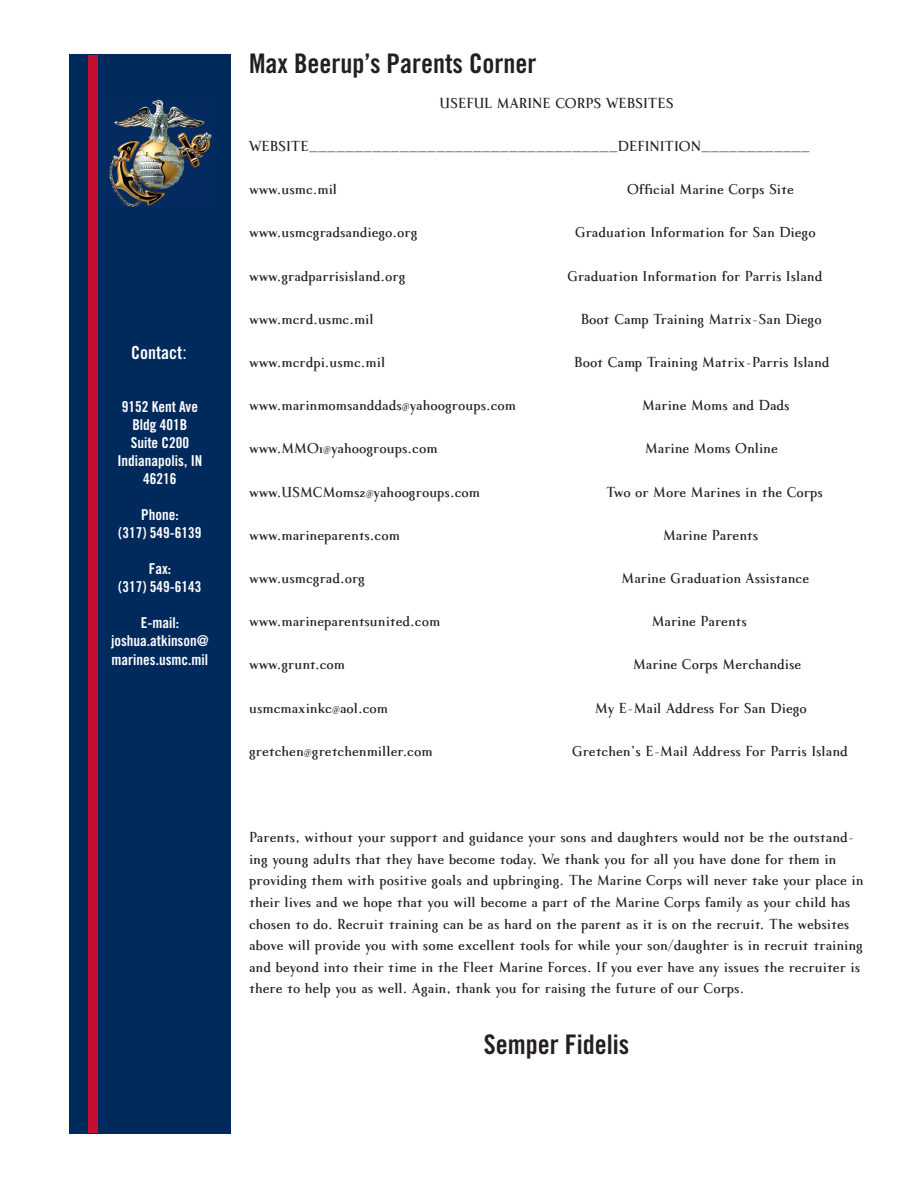
<style>
.page{position:relative;width:918px;height:1188px;background:#fff}
.page>*{position:absolute;margin:0;border:0;box-sizing:border-box;transform-origin:0 0}
.t1{font:27px "Trade Gothic LT Std Bd Cn 20";color:#231f20}
.t2{font:500 18px/21.6px "Indispose";color:#231f20}
.t3{font:18px "Trade Gothic LT Std Bd Cn 20";color:#fff}
.t4{font:15px/19.8px "Trade Gothic LT Std Bd Cn 20";color:#fff}
.s1{font-family:"Arial"}
</style>
<div class="page">
<div style="left:70px;top:54px;width:161px;height:1079px;background:#00295c"></div>
<div style="left:88px;top:55px;width:10px;height:1077px;background:#c3102f"></div>
<img style="left:109px;top:99px;width:103px;height:108px">
<p class="t3" style="left:131px;top:341px;width:57px">Contact<span class="s1">:</span></p>
<p class="t4" style="left:122px;top:396px;width:78px">9152 Kent Ave</p>
<p class="t4" style="left:132px;top:414px;width:56px">Bldg 401B</p>
<p class="t4" style="left:131px;top:432px;width:60px">Suite C200</p>
<p class="t4" style="left:117px;top:450px;width:86px">Indianapolis, IN</p>
<p class="t4" style="left:143px;top:468px;width:35px">46216</p>
<p class="t4" style="left:141px;top:504px;width:39px">Phone:</p>
<p class="t4" style="left:118px;top:522px;width:85px">(317) 549-6139</p>
<p class="t4" style="left:149px;top:558px;width:24px">Fax:</p>
<p class="t4" style="left:118px;top:576px;width:85px">(317) 549-6143</p>
<p class="t4" style="left:141px;top:612px;width:40px">E-mail:</p>
<p class="t4" style="left:111px;top:630px;width:99px">joshua.atkinson@ marines.usmc.mil</p>
<p class="t1" style="left:249px;top:47px;width:289px">Max Beerup’s Parents Corner</p>
<p class="t2" style="left:439px;top:93px;width:236px">USEFUL MARINE CORPS WEBSITES</p>
<p class="t2" style="left:249px;top:136px;width:562px">WEBSITE__________________________________DEFINITION____________</p>
<p class="t2" style="left:249px;top:180px;width:90px">www.usmc.mil</p>
<p class="t2" style="left:627px;top:180px;width:168px">Official Marine Corps Site</p>
<p class="t2" style="left:249px;top:223px;width:170px">www.usmcgradsandiego.org</p>
<p class="t2" style="left:575px;top:223px;width:242px">Graduation Information for San Diego</p>
<p class="t2" style="left:249px;top:266px;width:158px">www.gradparrisisland.org</p>
<p class="t2" style="left:567px;top:266px;width:256px">Graduation Information for Parris Island</p>
<p class="t2" style="left:249px;top:309px;width:126px">www.mcrd.usmc.mil</p>
<p class="t2" style="left:581px;top:309px;width:242px">Boot Camp Training Matrix-San Diego</p>
<p class="t2" style="left:249px;top:352px;width:138px">www.mcrdpi.usmc.mil</p>
<p class="t2" style="left:574px;top:352px;width:257px">Boot Camp Training Matrix-Parris Island</p>
<p class="t2" style="left:249px;top:396px;width:269px">www.marinmomsanddads@yahoogroups.com</p>
<p class="t2" style="left:642px;top:396px;width:149px">Marine Moms and Dads</p>
<p class="t2" style="left:249px;top:439px;width:190px">www.MMO1@yahoogroups.com</p>
<p class="t2" style="left:645px;top:439px;width:134px">Marine Moms Online</p>
<p class="t2" style="left:249px;top:482px;width:232px">www.USMCMoms2@yahoogroups.com</p>
<p class="t2" style="left:606px;top:482px;width:218px">Two or More Marines in the Corps</p>
<p class="t2" style="left:249px;top:525px;width:152px">www.marineparents.com</p>
<p class="t2" style="left:663px;top:525px;width:97px">Marine Parents</p>
<p class="t2" style="left:249px;top:568px;width:117px">www.usmcgrad.org</p>
<p class="t2" style="left:622px;top:568px;width:189px">Marine Graduation Assistance</p>
<p class="t2" style="left:249px;top:612px;width:193px">www.marineparentsunited.com</p>
<p class="t2" style="left:652px;top:612px;width:97px">Marine Parents</p>
<p class="t2" style="left:249px;top:655px;width:97px">www.grunt.com</p>
<p class="t2" style="left:633px;top:655px;width:170px">Marine Corps Merchandise</p>
<p class="t2" style="left:249px;top:698px;width:140px">usmcmaxinkc@aol.com</p>
<p class="t2" style="left:595px;top:698px;width:213px">My E-Mail Address For San Diego</p>
<p class="t2" style="left:249px;top:741px;width:185px">gretchen@gretchenmiller.com</p>
<p class="t2" style="left:572px;top:741px;width:277px">Gretchen’s E-Mail Address For Parris Island</p>
<p class="t2" style="left:249px;top:828px;width:616px">Parents, without your support and guidance your sons and daughters would not be the outstand&shy;ing young adults that they have become today. We thank you for all you have done for them in providing them with positive goals and upbringing. The Marine Corps will never take your place in their lives and we hope that you will become a part of the Marine Corps family as your child has chosen to do. Recruit training can be as hard on the parent as it is on the recruit. The websites above will provide you with some excellent tools for while your son/daughter is in recruit training and beyond into their time in the Fleet Marine Forces. If you ever have any issues the recruiter is there to help you as well. Again, thank you for raising the future of our Corps.</p>
<p class="t1" style="left:484px;top:1028px;width:147px">Semper Fidelis</p>
</div>
